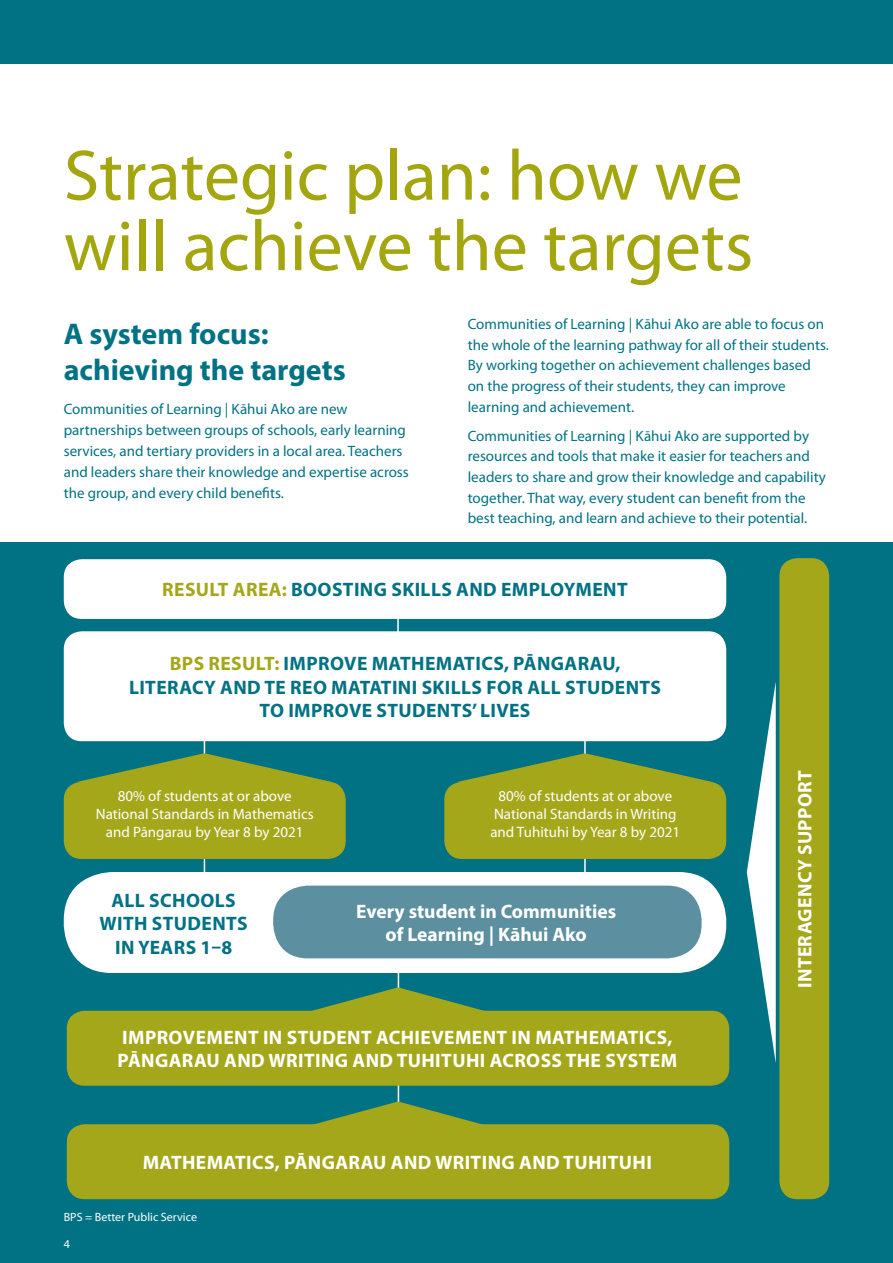
<style>
.page{position:relative;width:893px;height:1263px;background:#fff}
.page>*{position:absolute;margin:0;border:0;box-sizing:border-box;transform-origin:0 0}
.t1{font:72px/70.5px "Myriad Pro";color:#a3a60f}
.t2{font:700 30px/36px "Myriad Pro";color:#007284}
.t3{font:700 19.5px/23.4px "Myriad Pro";letter-spacing:.02em;color:#007284;text-align:center}
.t4{font:700 19.5px/23.4px "Myriad Pro";letter-spacing:.02em;color:#fff}
.t5{font:700 19.5px/23.4px "Myriad Pro";color:#fff;text-align:center}
.t6{font:15px/20.7px "Myriad Pro";color:#007284}
.t7{font:15px/18px "Myriad Pro";color:#fff;text-align:center}
.t8{font:12px "Myriad Pro";color:#fff}
.s1{color:#a5a71b}
</style>
<div class="page">
<div style="left:0;top:0;width:893px;height:64px;background:#007284"></div>
<div style="left:0;top:1225px;width:893px;height:38px;background:#007283"></div>
<div style="left:0;top:542px;width:893px;height:685px;background:#007283"></div>
<hr style="left:398px;top:972px;width:1px;height:145px;background:#fff">
<hr style="left:204px;top:738px;width:1px;height:145px;background:#fff">
<hr style="left:584px;top:738px;width:2px;height:145px;background:#fff">
<hr style="left:397px;top:613px;width:2px;height:24px;background:#fff">
<div style="left:64px;top:559px;width:662px;height:60px;background:#fff;border-radius:18px"></div>
<div style="left:64px;top:631px;width:662px;height:110px;background:#fff;border-radius:18px"></div>
<div style="left:64px;top:872px;width:662px;height:101px;background:#fff;border-radius:48px"></div>
<div style="left:273px;top:885px;width:429px;height:73px;background:#5c8f9f;border-radius:34px"></div>
<div style="left:64px;top:782px;width:282px;height:77px;background:#a5a71b;border-radius:18px"></div>
<svg style="left:77px;top:753px;width:255px;height:29px"></svg>
<div style="left:444px;top:782px;width:282px;height:77px;background:#a5a71b;border-radius:18px"></div>
<svg style="left:458px;top:753px;width:254px;height:29px"></svg>
<div style="left:67px;top:1124px;width:662px;height:75px;background:#a5a71b;border-radius:18px"></div>
<svg style="left:292px;top:1101px;width:212px;height:24px"></svg>
<svg style="left:292px;top:987px;width:212px;height:24px"></svg>
<div style="left:67px;top:1011px;width:662px;height:75px;background:#a5a71b;border-radius:18px"></div>
<div style="left:779px;top:558px;width:50px;height:641px;background:#a5a71b;border-radius:18px"></div>
<svg style="left:747px;top:682px;width:29px;height:381px"></svg>
<h1 class="t1" style="left:64px;top:139px;width:691px">Strategic plan: how we will achieve the targets</h1>
<h2 class="t2" style="left:64px;top:315px;width:284px">A system focus: achieving the targets</h2>
<p class="t6" style="left:64px;top:398px;width:347px">Communities of Learning | Kāhui Ako are new partnerships between groups of schools, early learning services, and tertiary providers in a local area. Teachers and leaders share their knowledge and expertise across the group, and every child benefits.</p>
<p class="t6" style="left:468px;top:313px;width:363px">Communities of Learning | Kāhui Ako are able to focus on the whole of the learning pathway for all of their students.<br>By working together on achievement challenges based on the progress of their students, they can improve learning and achievement.</p>
<p class="t6" style="left:468px;top:425px;width:360px">Communities of Learning | Kāhui Ako are supported by resources and tools that make it easier for teachers and leaders to share and grow their knowledge and capability together. That way, every student can benefit from the best teaching, and learn and achieve to their potential.</p>
<h3 class="t3" style="left:162px;top:577px;width:467px"><span class="s1">RESULT AREA:</span> BOOSTING SKILLS AND EMPLOYMENT</h3>
<h3 class="t3" style="left:129px;top:651px;width:533px"><span class="s1">BPS RESULT:</span> IMPROVE MATHEMATICS, PĀNGARAU,<br>LITERACY AND TE REO MATATINI SKILLS FOR ALL STUDENTS<br>TO IMPROVE STUDENTS’ LIVES</h3>
<p class="t7" style="left:96px;top:787px;width:219px">80% of students at or above<br>National Standards in Mathematics and Pāngarau by Year 8 by 2021</p>
<p class="t7" style="left:490px;top:787px;width:191px">80% of students at or above<br>National Standards in Writing and Tuhituhi by Year 8 by 2021</p>
<h3 class="t3" style="left:99px;top:888px;width:150px">ALL SCHOOLS<br>WITH STUDENTS<br>IN YEARS 1–8</h3>
<h3 class="t5" style="left:356px;top:899px;width:261px">Every student in Communities of Learning | Kāhui Ako</h3>
<h3 class="t4" style="left:118px;top:1025px;width:561px">IMPROVEMENT IN STUDENT ACHIEVEMENT IN MATHEMATICS,<br>PĀNGARAU AND WRITING AND TUHITUHI ACROSS THE SYSTEM</h3>
<h3 class="t4" style="left:143px;top:1150px;width:511px">MATHEMATICS, PĀNGARAU AND WRITING AND TUHITUHI</h3>
<p class="t8" style="left:64px;top:1209px;width:135px">BPS = Better Public Service</p>
<p class="t8" style="left:64px;top:1237px;width:8px">4</p>
<h3 class="t4" style="left:793px;top:988px;width:220px;rotate:-90deg">INTERAGENCY SUPPORT</h3>
</div>
